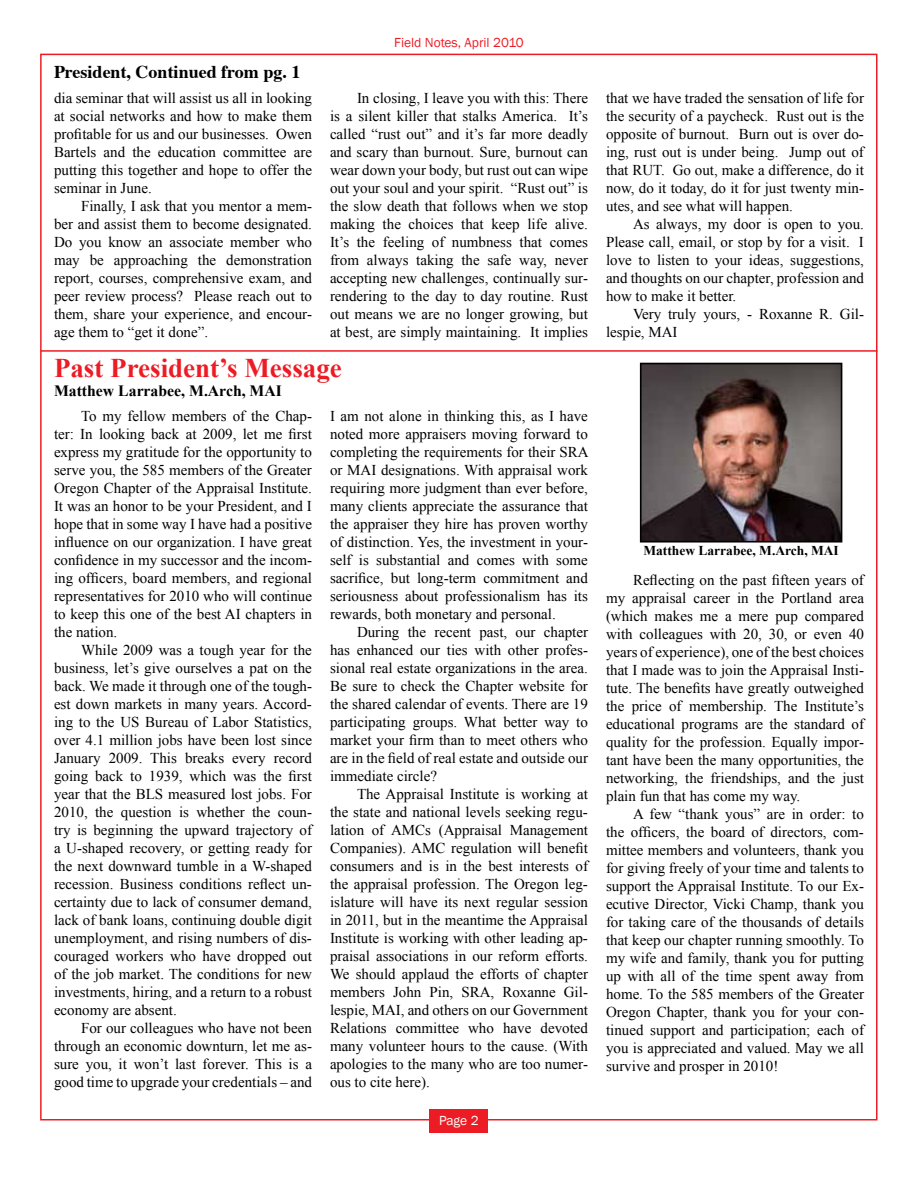
<style>
.page{position:relative;width:918px;height:1188px;background:#fff}
.page>*{position:absolute;margin:0;border:0;box-sizing:border-box;transform-origin:0 0}
.t1{font:700 27px "Times New Roman";color:#ed1c24}
.t2{font:700 18px "Times";color:#000}
.t3{font:700 15.75px "Times New Roman";color:#000}
.t4{font:15px/18px "Times New Roman";color:#000;text-align:justify}
.t5{font:700 13.5px "Times New Roman";color:#000}
.t6{font:13.5px "Franklin Gothic";color:#ed1c24}
.t7{font:13.5px "Franklin Gothic";color:#fff}
</style>
<div class="page">
<div style="left:430px;top:1109px;width:58px;height:23px;background:#ed1c24"></div>
<hr style="left:40px;top:350px;width:838px;height:2px;background:#ed1c24">
<img style="left:643px;top:366px;width:196px;height:174px">
<div style="left:640px;top:363px;width:202px;height:180px;border:2px solid #000"></div>
<p class="t2" style="left:54px;top:55px;width:248px">President, Continued from pg. 1</p>
<p class="t4" style="left:54px;top:89px;width:260px">dia seminar that will assist us all in looking at social networks and how to make them profitable for us and our businesses. Owen Bartels and the education committee are putting this together and hope to offer the seminar in June.</p>
<p class="t4" style="left:54px;top:197px;width:260px;text-indent:27px">Finally, I ask that you mentor a mem&shy;ber and assist them to become designated.<br>Do you know an associate member who may be approaching the demonstration report, courses, comprehensive exam, and peer review process? Please reach out to them, share your experience, and encour&shy;age them to “get it done”.</p>
<p class="t6" style="left:394px;top:34px;width:131px">Field Notes, April 2010</p>
<p class="t4" style="left:330px;top:89px;width:260px;text-indent:27px">In closing, I leave you with this: There is a silent killer that stalks America. It’s called “rust out” and it’s far more deadly and scary than burnout. Sure, burnout can wear down your body, but rust out can wipe out your soul and your spirit. “Rust out” is the slow death that follows when we stop making the choices that keep life alive.<br>It’s the feeling of numbness that comes from always taking the safe way, never accepting new challenges, continually sur&shy;rendering to the day to day routine. Rust out means we are no longer growing, but at best, are simply maintaining. It implies</p>
<p class="t4" style="left:606px;top:89px;width:260px">that we have traded the sensation of life for the security of a paycheck. Rust out is the opposite of burnout. Burn out is over do&shy;ing, rust out is under being. Jump out of that RUT. Go out, make a difference, do it now, do it today, do it for just twenty min&shy;utes, and see what will happen.</p>
<p class="t4" style="left:606px;top:215px;width:259px;text-indent:27px">As always, my door is open to you.<br>Please call, email, or stop by for a visit. I love to listen to your ideas, suggestions, and thoughts on our chapter, profession and how to make it better.</p>
<p class="t4" style="left:606px;top:305px;width:260px;text-indent:27px">Very truly yours, - Roxanne R. Gil&shy;lespie, MAI</p>
<h1 class="t1" style="left:54px;top:353px;width:289px">Past President’s Message</h1>
<p class="t3" style="left:54px;top:382px;width:230px">Matthew Larrabee, M.Arch, MAI</p>
<p class="t4" style="left:54px;top:407px;width:260px;text-indent:27px">To my fellow members of the Chap&shy;ter: In looking back at 2009, let me first express my gratitude for the opportunity to serve you, the 585 members of the Greater Oregon Chapter of the Appraisal Institute.<br>It was an honor to be your President, and I hope that in some way I have had a positive influence on our organization. I have great confidence in my successor and the incom&shy;ing officers, board members, and regional representatives for 2010 who will continue to keep this one of the best AI chapters in the nation.</p>
<p class="t4" style="left:54px;top:641px;width:260px;text-indent:27px">While 2009 was a tough year for the business, let’s give ourselves a pat on the back. We made it through one of the tough&shy;est down markets in many years. Accord&shy;ing to the US Bureau of Labor Statistics, over 4.1 million jobs have been lost since January 2009. This breaks every record going back to 1939, which was the first year that the BLS measured lost jobs. For 2010, the question is whether the coun&shy;try is beginning the upward trajectory of a U-shaped recovery, or getting ready for the next downward tumble in a W-shaped recession. Business conditions reflect un&shy;certainty due to lack of consumer demand, lack of bank loans, continuing double digit unemployment, and rising numbers of dis&shy;couraged workers who have dropped out of the job market. The conditions for new investments, hiring, and a return to a robust economy are absent.</p>
<p class="t4" style="left:54px;top:1019px;width:260px;text-indent:27px">For our colleagues who have not been through an economic downturn, let me as&shy;sure you, it won’t last forever. This is a good time to upgrade your credentials – and</p>
<p class="t4" style="left:330px;top:407px;width:260px">I am not alone in thinking this, as I have noted more appraisers moving forward to completing the requirements for their SRA or MAI designations. With appraisal work requiring more judgment than ever before, many clients appreciate the assurance that the appraiser they hire has proven worthy of distinction. Yes, the investment in your&shy;self is substantial and comes with some sacrifice, but long-term commitment and seriousness about professionalism has its rewards, both monetary and personal.</p>
<p class="t4" style="left:330px;top:623px;width:260px;text-indent:27px">During the recent past, our chapter has enhanced our ties with other profes&shy;sional real estate organizations in the area.<br>Be sure to check the Chapter website for the shared calendar of events. There are 19 participating groups. What better way to market your firm than to meet others who are in the field of real estate and outside our immediate circle?</p>
<p class="t4" style="left:330px;top:785px;width:260px;text-indent:27px">The Appraisal Institute is working at the state and national levels seeking regu&shy;lation of AMCs (Appraisal Management Companies). AMC regulation will benefit consumers and is in the best interests of the appraisal profession. The Oregon leg&shy;islature will have its next regular session in 2011, but in the meantime the Appraisal Institute is working with other leading ap&shy;praisal associations in our reform efforts.<br>We should applaud the efforts of chapter members John Pin, SRA, Roxanne Gil&shy;lespie, MAI, and others on our Government Relations committee who have devoted many volunteer hours to the cause. (With apologies to the many who are too numer&shy;ous to cite here).</p>
<p class="t7" style="left:439px;top:1112px;width:41px">Page 2</p>
<p class="t5" style="left:643px;top:543px;width:197px">Matthew Larrabee, M.Arch, MAI</p>
<p class="t4" style="left:606px;top:571px;width:260px;text-indent:27px">Reflecting on the past fifteen years of my appraisal career in the Portland area (which makes me a mere pup compared with colleagues with 20, 30, or even 40 years of experience), one of the best choices that I made was to join the Appraisal Insti&shy;tute. The benefits have greatly outweighed the price of membership. The Institute’s educational programs are the standard of quality for the profession. Equally impor&shy;tant have been the many opportunities, the networking, the friendships, and the just plain fun that has come my way.</p>
<p class="t4" style="left:606px;top:805px;width:260px;text-indent:27px">A few “thank yous” are in order: to the officers, the board of directors, com&shy;mittee members and volunteers, thank you for giving freely of your time and talents to support the Appraisal Institute. To our Ex&shy;ecutive Director, Vicki Champ, thank you for taking care of the thousands of details that keep our chapter running smoothly. To my wife and family, thank you for putting up with all of the time spent away from home. To the 585 members of the Greater Oregon Chapter, thank you for your con&shy;tinued support and participation; each of you is appreciated and valued. May we all survive and prosper in 2010!</p>
</div>
